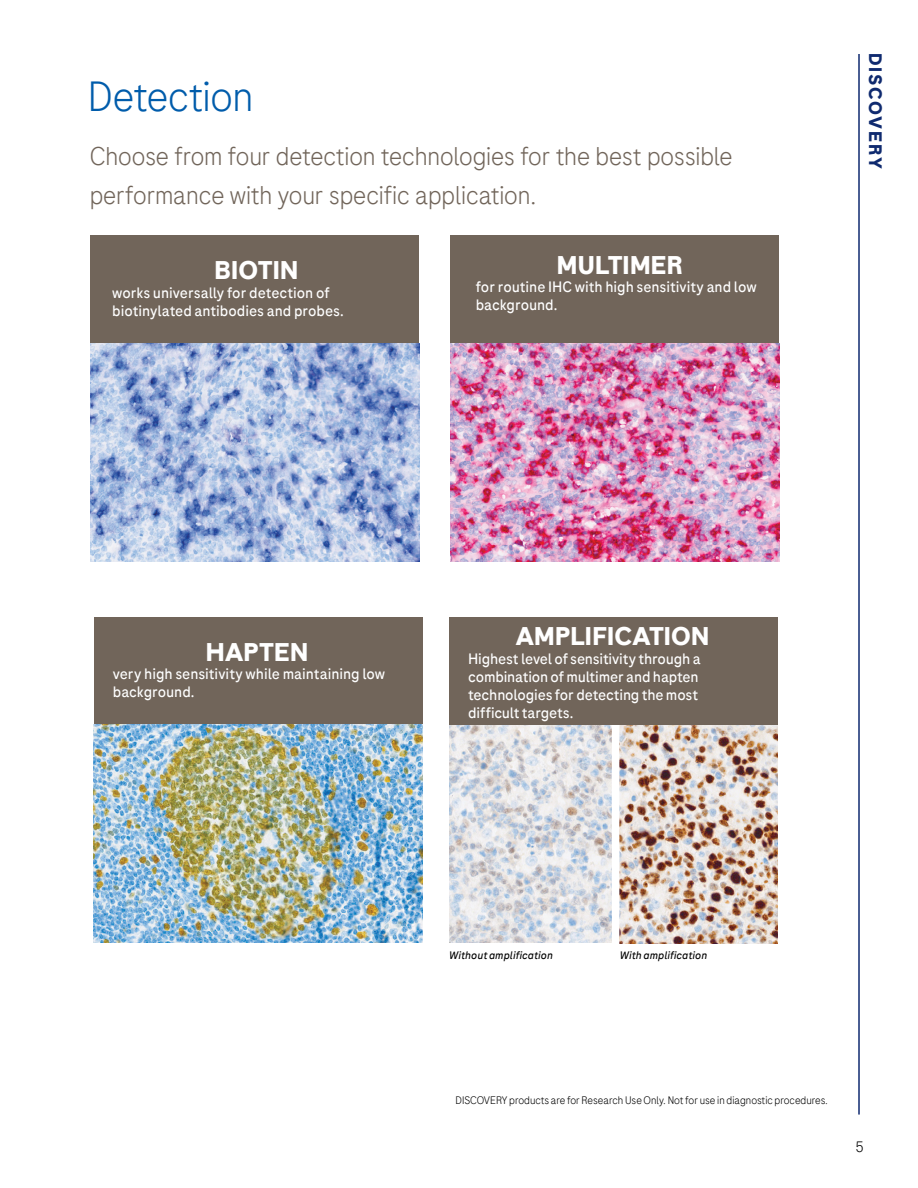
<style>
.page{position:relative;width:918px;height:1188px;background:#fff}
.page>*{position:absolute;margin:0;border:0;box-sizing:border-box;transform-origin:0 0}
.t1{font:300 42px "Roche Sans";letter-spacing:-.01em;color:#005cab}
.t2{font:300 25.5px/39px "Roche Sans";letter-spacing:-.005em;color:#71655a}
.t3{font:700 25.5px "Roche Sans";letter-spacing:.005em;color:#fff}
.t4{font:700 18px "Roche Sans";letter-spacing:.1em;color:#0f2a6f}
.t5{font:15px/18px "Roche Sans";letter-spacing:-.005em;color:#fff}
.t6{font:300 15px "Roche Sans";color:#000}
.t7{font:300 10.8px "Roche Sans";color:#000}
.t8{font:italic 10.8px "Roche Sans";color:#000}
</style>
<div class="page">
<div style="left:91px;top:235px;width:328px;height:108px;background:#71655a"></div>
<div style="left:450px;top:235px;width:329px;height:108px;background:#71655a"></div>
<img style="left:450px;top:343px;width:329px;height:219px">
<hr style="left:858px;top:54px;width:2px;height:1061px;background:#0f2a6f">
<img style="left:449px;top:725px;width:163px;height:218px">
<img style="left:619px;top:725px;width:159px;height:219px">
<img style="left:91px;top:343px;width:328px;height:219px">
<div style="left:94px;top:617px;width:328px;height:108px;background:#71655a"></div>
<img style="left:94px;top:725px;width:329px;height:218px">
<div style="left:449px;top:617px;width:329px;height:108px;background:#71655a"></div>
<h1 class="t1" style="left:88px;top:70px;width:167px">Detection</h1>
<h2 class="t2" style="left:90px;top:136px;width:644px">Choose from four detection technologies for the best possible performance with your specific application.</h2>
<h2 class="t3" style="left:215px;top:255px;width:85px">BIOTIN</h2>
<p class="t5" style="left:112px;top:283px;width:233px">works universally for detection of biotinylated antibodies and probes.</p>
<h2 class="t3" style="left:557px;top:249px;width:128px">MULTIMER</h2>
<p class="t5" style="left:476px;top:278px;width:283px">for routine IHC with high sensitivity and low background.</p>
<p class="t4" style="left:887px;top:52px;width:118px;rotate:90deg">DISCOVERY</p>
<h2 class="t3" style="left:206px;top:636px;width:104px">HAPTEN</h2>
<p class="t5" style="left:113px;top:664px;width:274px">very high sensitivity while maintaining low background.</p>
<h2 class="t3" style="left:515px;top:621px;width:195px">AMPLIFICATION</h2>
<p class="t5" style="left:468px;top:649px;width:234px">Highest level of sensitivity through a combination of multimer and hapten technologies for detecting the most difficult targets.</p>
<p class="t8" style="left:449px;top:948px;width:105px">Without amplification</p>
<p class="t8" style="left:620px;top:948px;width:89px">With amplification</p>
<p class="t7" style="left:456px;top:1093px;width:374px">DISCOVERY products are for Research Use Only. Not for use in diagnostic procedures.</p>
<p class="t6" style="left:856px;top:1138px;width:10px">5</p>
</div>
